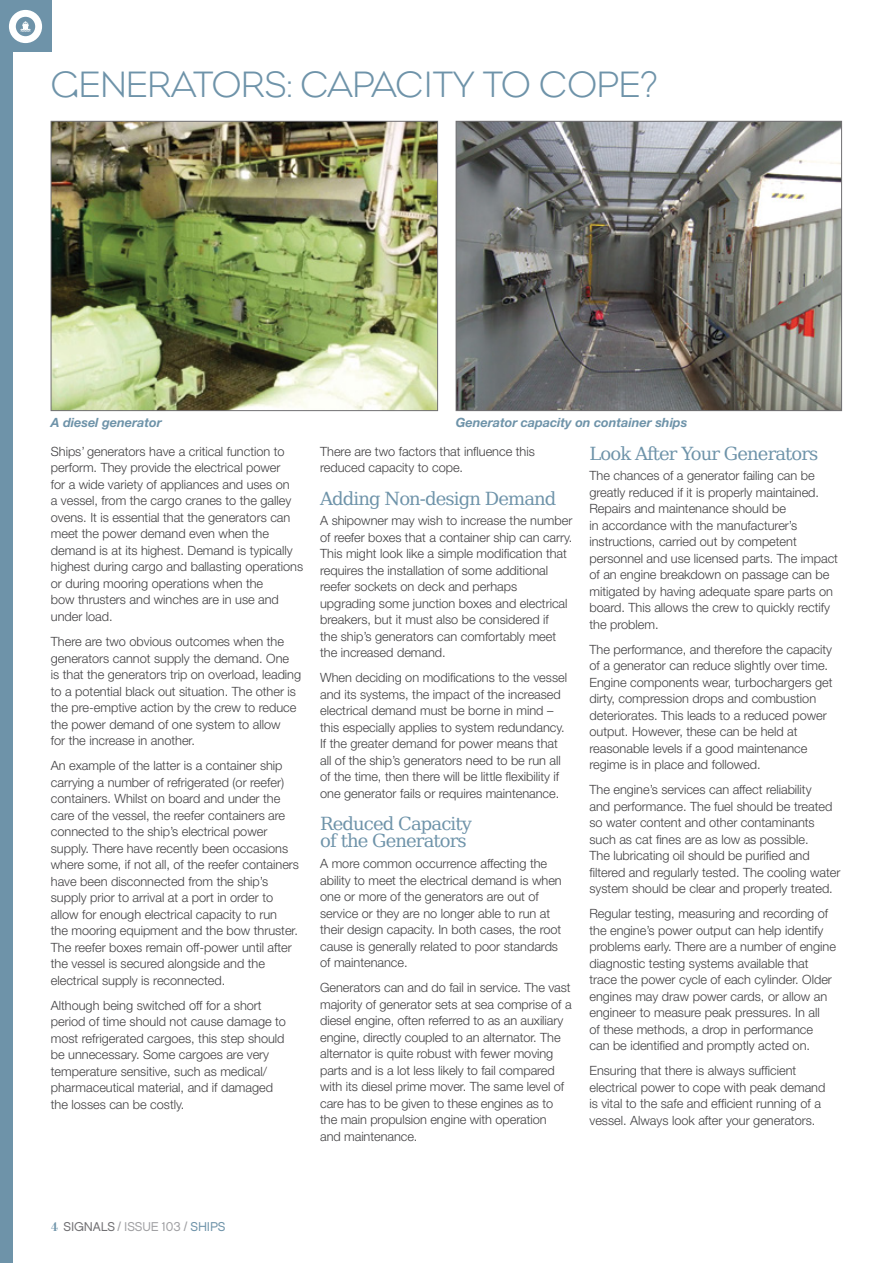
<style>
.page{position:relative;width:893px;height:1263px;background:#fff}
.page>*{position:absolute;margin:0;border:0;box-sizing:border-box;transform-origin:0 0}
.t1{font:300 37.5px "Eagle";color:#6e93a9}
.t2{font:18px/17.2px "DejaVu Serif";letter-spacing:-.05em;color:#6e93a9}
.t3{font:300 12.75px/16.5px "Helvetica Neue";color:#414042}
.t4{font:italic 700 12.75px "Helvetica Neue";color:#6e93a9}
.t5{font:12.75px "Chalet London Nineteen Sixty";letter-spacing:-.01em;color:#a1a1a4}
.s1{font-family:"Bodoni Antiqua T";font-weight:600;font-size:13.5px;color:#6e93a9}
.s2{color:#717073}
.s3{color:#6e93a9}
</style>
<div class="page">
<img style="left:53px;top:123px;width:383px;height:286px">
<div style="left:51px;top:121px;width:387px;height:290px;border:1px solid #717073"></div>
<img style="left:458px;top:123px;width:382px;height:286px">
<div style="left:456px;top:121px;width:386px;height:290px;border:1px solid #717073"></div>
<div style="left:0;top:0;width:13px;height:1263px;background:#6e93a9"></div>
<div style="left:0;top:0;width:51px;height:51px;background:#6e93a9"></div>
<div style="left:9px;top:10px;width:33px;height:33px;border:7px solid #fff;border-radius:50%"></div>
<svg style="left:21px;top:21px;width:9px;height:11px"></svg>
<h1 class="t1" style="left:51px;top:63px;width:607px">GENERATORS: CAPACITY TO COPE?</h1>
<p class="t4" style="left:51px;top:415px;width:112px">A diesel generator</p>
<p class="t4" style="left:456px;top:415px;width:233px">Generator capacity on container ships</p>
<p class="t3" style="left:51px;top:443px;width:254px">Ships’ generators have a critical function to perform. They provide the electrical power<br>for a wide variety of appliances and uses on<br>a vessel, from the cargo cranes to the galley ovens. It is essential that the generators can meet the power demand even when the demand is at its highest. Demand is typically highest during cargo and ballasting operations or during mooring operations when the<br>bow thrusters and winches are in use and under load.</p>
<p class="t3" style="left:51px;top:633px;width:252px">There are two obvious outcomes when the generators cannot supply the demand. One<br>is that the generators trip on overload, leading to a potential black out situation. The other is the pre-emptive action by the crew to reduce the power demand of one system to allow<br>for the increase in another.</p>
<p class="t3" style="left:51px;top:757px;width:250px">An example of the latter is a container ship carrying a number of refrigerated (or reefer) containers. Whilst on board and under the care of the vessel, the reefer containers are connected to the ship’s electrical power supply. There have recently been occasions where some, if not all, of the reefer containers have been disconnected from the ship’s supply prior to arrival at a port in order to allow for enough electrical capacity to run<br>the mooring equipment and the bow thruster.<br>The reefer boxes remain off-power until after the vessel is secured alongside and the electrical supply is reconnected.</p>
<p class="t3" style="left:51px;top:996px;width:237px">Although being switched off for a short period of time should not cause damage to most refrigerated cargoes, this step should be unnecessary. Some cargoes are very temperature sensitive, such as medical/ pharmaceutical material, and if damaged the losses can be costly.</p>
<p class="t3" style="left:320px;top:443px;width:216px">There are two factors that influence this reduced capacity to cope.</p>
<h2 class="t2" style="left:320px;top:488px;width:238px">Adding Non-design Demand</h2>
<p class="t3" style="left:320px;top:512px;width:254px">A shipowner may wish to increase the number of reefer boxes that a container ship can carry.<br>This might look like a simple modification that requires the installation of some additional reefer sockets on deck and perhaps upgrading some junction boxes and electrical breakers, but it must also be considered if<br>the ship’s generators can comfortably meet the increased demand.</p>
<p class="t3" style="left:320px;top:669px;width:248px">When deciding on modifications to the vessel and its systems, the impact of the increased electrical demand must be borne in mind – this especially applies to system redundancy.<br>If the greater demand for power means that all of the ship’s generators need to be run all of the time, then there will be little flexibility if one generator fails or requires maintenance.</p>
<h2 class="t2" style="left:320px;top:813px;width:153px">Reduced Capacity of the Generators</h2>
<p class="t3" style="left:320px;top:855px;width:243px">A more common occurrence affecting the ability to meet the electrical demand is when one or more of the generators are out of service or they are no longer able to run at their design capacity. In both cases, the root cause is generally related to poor standards of maintenance.</p>
<p class="t3" style="left:320px;top:979px;width:253px">Generators can and do fail in service. The vast majority of generator sets at sea comprise of a diesel engine, often referred to as an auxiliary engine, directly coupled to an alternator. The alternator is quite robust with fewer moving parts and is a lot less likely to fail compared with its diesel prime mover. The same level of care has to be given to these engines as to the main propulsion engine with operation<br>and maintenance.</p>
<h2 class="t2" style="left:589px;top:443px;width:230px">Look After Your Generators</h2>
<p class="t3" style="left:589px;top:467px;width:250px">The chances of a generator failing can be greatly reduced if it is properly maintained.<br>Repairs and maintenance should be<br>in accordance with the manufacturer’s instructions, carried out by competent personnel and use licensed parts. The impact of an engine breakdown on passage can be mitigated by having adequate spare parts on board. This allows the crew to quickly rectify the problem.</p>
<p class="t3" style="left:589px;top:641px;width:244px">The performance, and therefore the capacity of a generator can reduce slightly over time.<br>Engine components wear, turbochargers get dirty, compression drops and combustion deteriorates. This leads to a reduced power output. However, these can be held at reasonable levels if a good maintenance regime is in place and followed.</p>
<p class="t3" style="left:589px;top:781px;width:252px">The engine’s services can affect reliability<br>and performance. The fuel should be treated so water content and other contaminants such as cat fines are as low as possible.<br>The lubricating oil should be purified and filtered and regularly tested. The cooling water system should be clear and properly treated.</p>
<p class="t3" style="left:589px;top:905px;width:248px">Regular testing, measuring and recording of the engine’s power output can help identify problems early. There are a number of engine diagnostic testing systems available that trace the power cycle of each cylinder. Older engines may draw power cards, or allow an engineer to measure peak pressures. In all<br>of these methods, a drop in performance can be identified and promptly acted on.</p>
<p class="t3" style="left:589px;top:1062px;width:237px">Ensuring that there is always sufficient electrical power to cope with peak demand is vital to the safe and efficient running of a vessel. Always look after your generators.</p>
<p class="t5" style="left:51px;top:1219px;width:176px"><span class="s1">4</span> <span class="s2">SIGNALS</span> / ISSUE 103 / <span class="s3">SHIPS</span></p>
</div>
